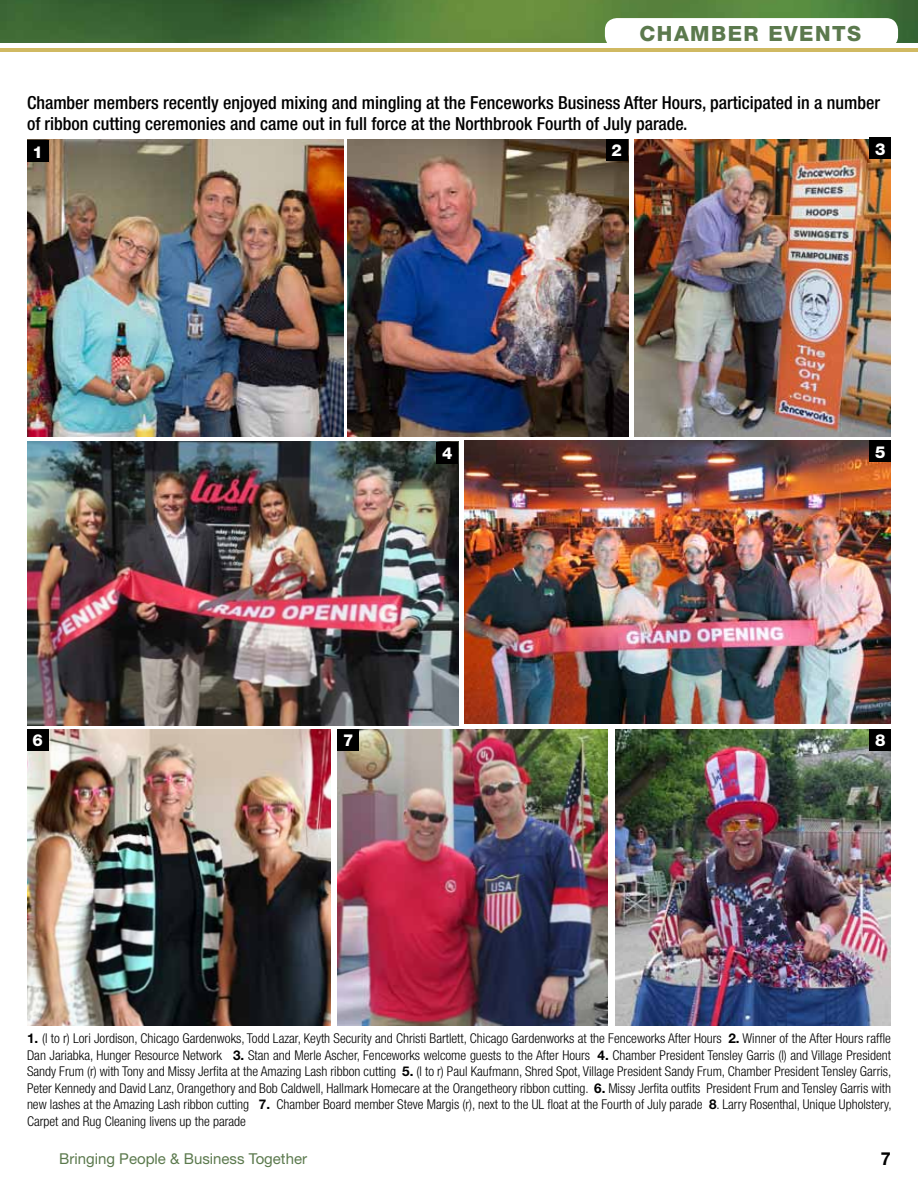
<style>
.page{position:relative;width:918px;height:1188px;background:#fff}
.page>*{position:absolute;margin:0;border:0;box-sizing:border-box;transform-origin:0 0}
.t1{font:800 21px "Helvetica Neue";letter-spacing:.07em;color:#5b794d}
.t2{font:500 condensed 18px/21.6px "Helvetica Neue";color:#000}
.t3{font:700 18px "Helvetica Neue";color:#000}
.t4{font:800 16.5px "Helvetica Neue";color:#fff}
.t5{font:15px "Helvetica Neue";color:#5b794d}
.t6{font:300 condensed 13.5px/16.5px "Helvetica Neue";color:#000;text-align:justify}
.s1{font-weight:700;font-stretch:normal}
</style>
<div class="page">
<hr style="left:0;top:49px;width:918px;height:3px;background:#d0b962">
<img style="left:0;top:0;width:918px;height:42px">
<div style="left:605px;top:18px;width:293px;height:30px;background:#fff;border-radius:12px"></div>
<img style="left:27px;top:729px;width:303px;height:297px">
<img style="left:338px;top:729px;width:270px;height:297px">
<img style="left:616px;top:729px;width:275px;height:297px">
<img style="left:635px;top:140px;width:256px;height:296px">
<img style="left:348px;top:140px;width:281px;height:296px">
<div style="left:606px;top:139px;width:22px;height:21px;background:#000"></div>
<img style="left:27px;top:442px;width:432px;height:283px">
<div style="left:870px;top:138px;width:21px;height:21px;background:#000"></div>
<div style="left:338px;top:729px;width:21px;height:22px;background:#000"></div>
<img style="left:27px;top:140px;width:316px;height:296px">
<div style="left:27px;top:140px;width:22px;height:22px;background:#000"></div>
<div style="left:869px;top:729px;width:22px;height:22px;background:#000"></div>
<img style="left:464px;top:440px;width:427px;height:284px">
<div style="left:869px;top:440px;width:22px;height:22px;background:#000"></div>
<div style="left:27px;top:729px;width:22px;height:22px;background:#000"></div>
<div style="left:437px;top:442px;width:21px;height:21px;background:#000"></div>
<h1 class="t1" style="left:640px;top:21px;width:223px">CHAMBER EVENTS</h1>
<h2 class="t2" style="left:27px;top:91px;width:855px">Chamber members recently enjoyed mixing and mingling at the Fenceworks Business After Hours, participated in a number of ribbon cutting ceremonies and came out in full force at the Northbrook Fourth of July parade.</h2>
<p class="t4" style="left:612px;top:140px;width:12px">2</p>
<p class="t4" style="left:875px;top:139px;width:12px">3</p>
<p class="t4" style="left:33px;top:142px;width:12px">1</p>
<p class="t4" style="left:33px;top:730px;width:12px">6</p>
<p class="t4" style="left:442px;top:443px;width:12px">4</p>
<p class="t4" style="left:343px;top:730px;width:12px">7</p>
<p class="t4" style="left:875px;top:442px;width:12px">5</p>
<p class="t4" style="left:875px;top:730px;width:12px">8</p>
<p class="t6" style="left:27px;top:1030px;width:866px"><span class="s1">1.</span> (l to r) Lori Jordison, Chicago Gardenwoks, Todd Lazar, Keyth Security and Christi Bartlett, Chicago Gardenworks at the Fenceworks After Hours <span class="s1">2.</span> Winner of the After Hours raffle Dan Jariabka, Hunger Resource Network <span class="s1">3.</span> Stan and Merle Ascher, Fenceworks welcome guests to the After Hours <span class="s1">4.</span> Chamber President Tensley Garris (l) and Village President Sandy Frum (r) with Tony and Missy Jerfita at the Amazing Lash ribbon cutting <span class="s1">5.</span> (l to r) Paul Kaufmann, Shred Spot, Village President Sandy Frum, Chamber President Tensley Garris, Peter Kennedy and David Lanz, Orangethory and Bob Caldwell, Hallmark Homecare at the Orangetheory ribbon cutting. <span class="s1">6.</span> Missy Jerfita outfits President Frum and Tensley Garris with new lashes at the Amazing Lash ribbon cutting <span class="s1">7.</span> Chamber Board member Steve Margis (r), next to the UL float at the Fourth of July parade <span class="s1">8</span>. Larry Rosenthal, Unique Upholstery, Carpet and Rug Cleaning livens up the parade</p>
<p class="t5" style="left:59px;top:1149px;width:249px">Bringing People &amp; Business Together</p>
<h2 class="t3" style="left:881px;top:1147px;width:12px">7</h2>
</div>
